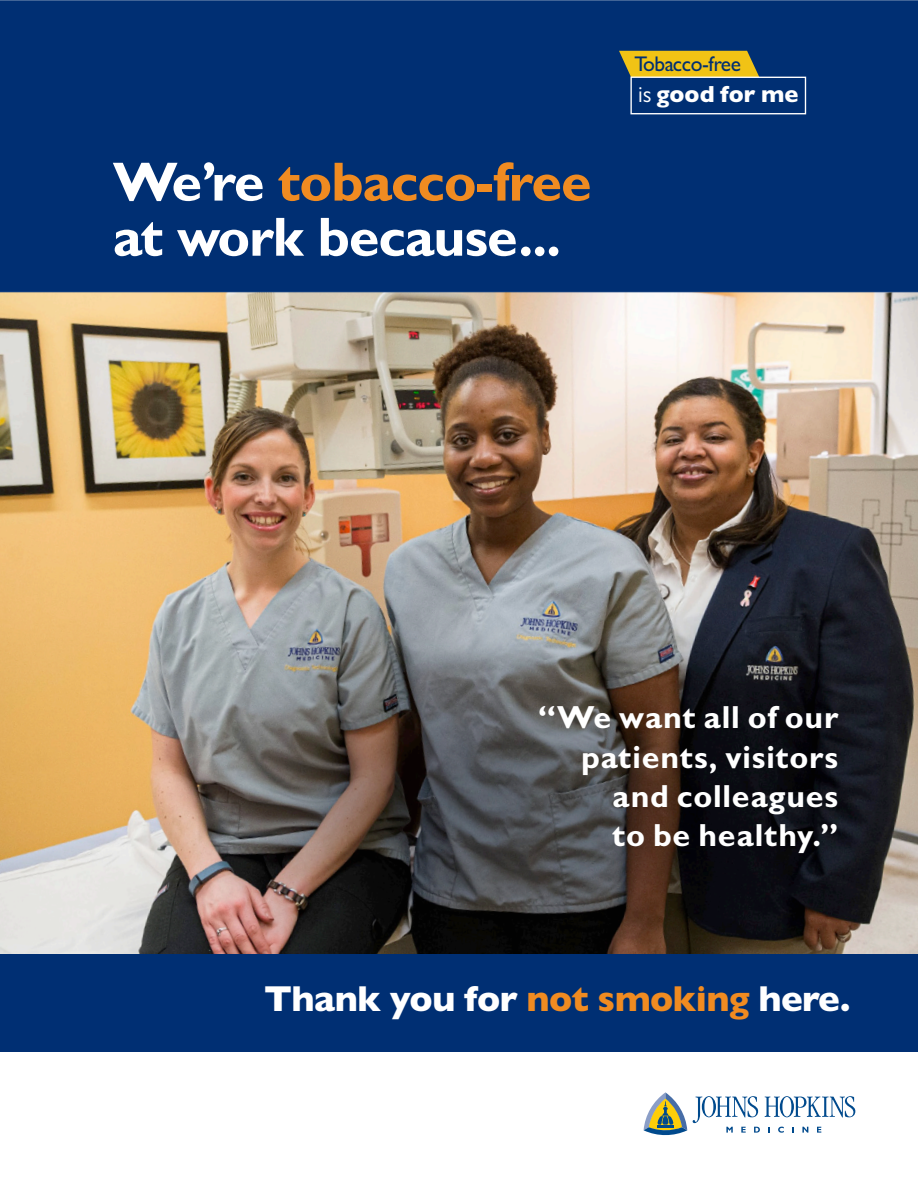
<style>
.page{position:relative;width:918px;height:1188px;background:#fff}
.page>*{position:absolute;margin:0;border:0;box-sizing:border-box;transform-origin:0 0}
.H1_NEW{font:700 55.5px/55.2px "Gill Sans MT Std";letter-spacing:-.02em;color:#fff}
.t1{font:800 36.45px "Gill Sans MT Std";letter-spacing:-.015em;color:#fff}
.copy_bold{font:700 32.1px/39.3px "Gill Sans MT Std";letter-spacing:.025em;color:#fff;text-align:right}
.t2{font:800 23.55px "Gill Sans MT Std";color:#fff}
.t3{font:500 21.3px "Gill Sans MT Std";letter-spacing:-.02em;color:#002f73}
.s1{color:#f08b21}
.s2{font-weight:400}
</style>
<div class="page">
<img style="left:0;top:292px;width:918px;height:662px">
<div style="left:0;top:954px;width:918px;height:98px;background:#002f73"></div>
<div style="left:0;top:1px;width:918px;height:291px;background:#002f73"></div>
<svg style="left:619px;top:51px;width:140px;height:26px;background:#dcb720"></svg>
<div style="left:631px;top:77px;width:174px;height:37px;background:#002f73"></div>
<div style="left:630px;top:77px;width:176px;height:37px;border:1px solid #fff"></div>
<svg style="left:643px;top:1092px;width:212px;height:44px"></svg>
<p class="t3" style="left:634px;top:51px;width:108px">Tobacco-free</p>
<p class="H1_NEW" style="left:113px;top:153px;width:481px">We’re <span class="s1">tobacco-free </span>at work because...</p>
<p class="t2" style="left:638px;top:80px;width:162px"><span class="s2">is</span> good for me</p>
<p class="copy_bold" style="left:538px;top:697px;width:302px">“We want all of our patients, visitors</p>
<p class="copy_bold" style="left:613px;top:776px;width:227px">and colleagues</p>
<p class="copy_bold" style="left:613px;top:815px;width:227px">to be healthy.”</p>
<p class="t1" style="left:264px;top:977px;width:588px">Thank you for <span class="s1">not smoking</span> here.</p>
</div>
